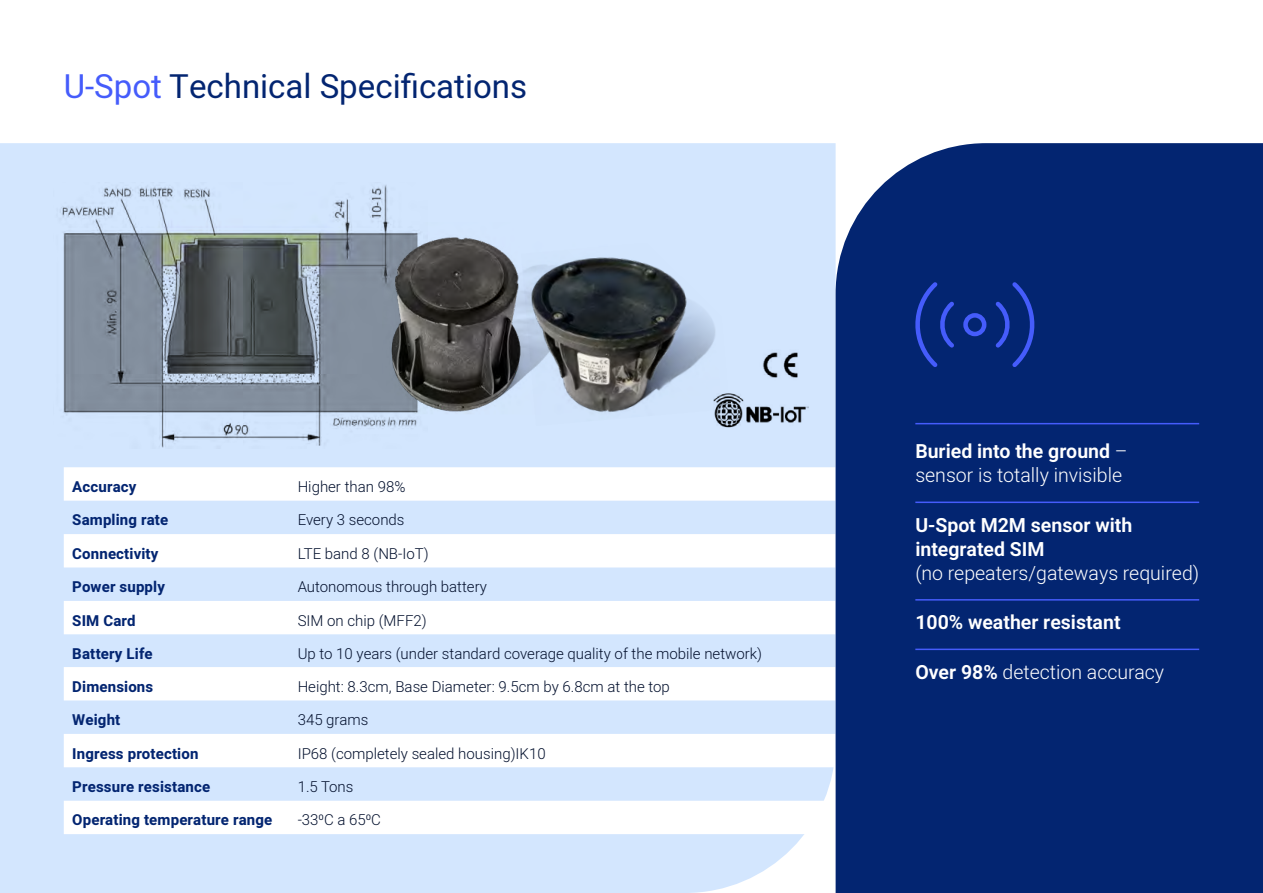
<style>
.page{position:relative;width:1263px;height:893px;background:#fff}
.page>*{position:absolute;margin:0;border:0;box-sizing:border-box;transform-origin:0 0}
.t1{font:33px "Heebo";color:#032571}
.t2{font:300 19.5px/24px "Heebo";color:#fff}
.t3{font:600 19.5px/24px "Heebo";color:#fff}
.t4{font:300 15px "Heebo";color:#04112e}
.t5{font:700 15px "Heebo";letter-spacing:.01em;color:#032571}
.s1{color:#455cfb}
.s2{font-weight:600}
</style>
<div class="page">
<div style="left:0;top:143px;width:836px;height:750px;background:#d3e6fe"></div>
<svg style="left:64px;top:467px;width:772px;height:167px"></svg>
<svg style="left:64px;top:667px;width:772px;height:167px"></svg>
<img style="left:53px;top:183px;width:374px;height:266px">
<img style="left:713px;top:387px;width:96px;height:47px">
<img style="left:759px;top:349px;width:47px;height:32px">
<div style="left:836px;top:143px;width:427px;height:750px;background:#032571"></div>
<svg style="left:912px;top:278px;width:126px;height:93px"></svg>
<hr style="left:915px;top:423px;width:284px;height:1px;background:#455cfb">
<hr style="left:915px;top:502px;width:284px;height:1px;background:#455cfb">
<hr style="left:915px;top:599px;width:284px;height:2px;background:#455cfb">
<hr style="left:915px;top:649px;width:284px;height:1px;background:#455cfb">
<img style="left:542px;top:222px;width:66px;height:15px">
<img style="left:382px;top:222px;width:160px;height:197px">
<img style="left:521px;top:237px;width:208px;height:189px">
<img style="left:521px;top:239px;width:182px;height:187px">
<h1 class="t1" style="left:64px;top:64px;width:465px"><span class="s1">U-Spot</span> Technical Specifications</h1>
<p class="t5" style="left:72px;top:476px;width:66px">Accuracy</p>
<p class="t4" style="left:298px;top:476px;width:109px">Higher than 98%</p>
<p class="t5" style="left:72px;top:509px;width:98px">Sampling rate</p>
<p class="t4" style="left:298px;top:509px;width:108px">Every 3 seconds</p>
<p class="t5" style="left:72px;top:543px;width:88px">Connectivity</p>
<p class="t4" style="left:298px;top:543px;width:133px">LTE band 8 (NB-IoT)</p>
<p class="t5" style="left:72px;top:576px;width:94px">Power supply</p>
<p class="t4" style="left:298px;top:576px;width:191px">Autonomous through battery</p>
<p class="t5" style="left:72px;top:610px;width:65px">SIM Card</p>
<p class="t4" style="left:298px;top:610px;width:131px">SIM on chip (MFF2)</p>
<p class="t5" style="left:72px;top:643px;width:82px">Battery Life</p>
<p class="t4" style="left:298px;top:643px;width:466px">Up to 10 years (under standard coverage quality of the mobile network)</p>
<p class="t5" style="left:72px;top:676px;width:82px">Dimensions</p>
<p class="t4" style="left:298px;top:676px;width:374px">Height: 8.3cm, Base Diameter: 9.5cm by 6.8cm at the top</p>
<p class="t5" style="left:72px;top:709px;width:50px">Weight</p>
<p class="t4" style="left:298px;top:709px;width:72px">345 grams</p>
<p class="t5" style="left:72px;top:743px;width:128px">Ingress protection</p>
<p class="t4" style="left:298px;top:743px;width:249px">IP68 (completely sealed housing)IK10</p>
<p class="t5" style="left:72px;top:776px;width:139px">Pressure resistance</p>
<p class="t4" style="left:298px;top:776px;width:57px">1.5 Tons</p>
<p class="t5" style="left:72px;top:810px;width:202px">Operating temperature range</p>
<p class="t4" style="left:298px;top:810px;width:85px">-33⁰C a 65⁰C</p>
<h2 class="t2" style="left:915px;top:439px;width:214px"><span class="s2">Buried into the ground</span> – sensor is totally invisible</h2>
<h2 class="t3" style="left:915px;top:513px;width:218px">U-Spot M2M sensor with integrated SIM</h2>
<h2 class="t2" style="left:915px;top:561px;width:285px">(no repeaters/gateways required)</h2>
<h2 class="t3" style="left:915px;top:610px;width:207px">100% weather resistant</h2>
<h2 class="t2" style="left:915px;top:660px;width:250px"><span class="s2">Over 98%</span> detection accuracy</h2>
</div>
